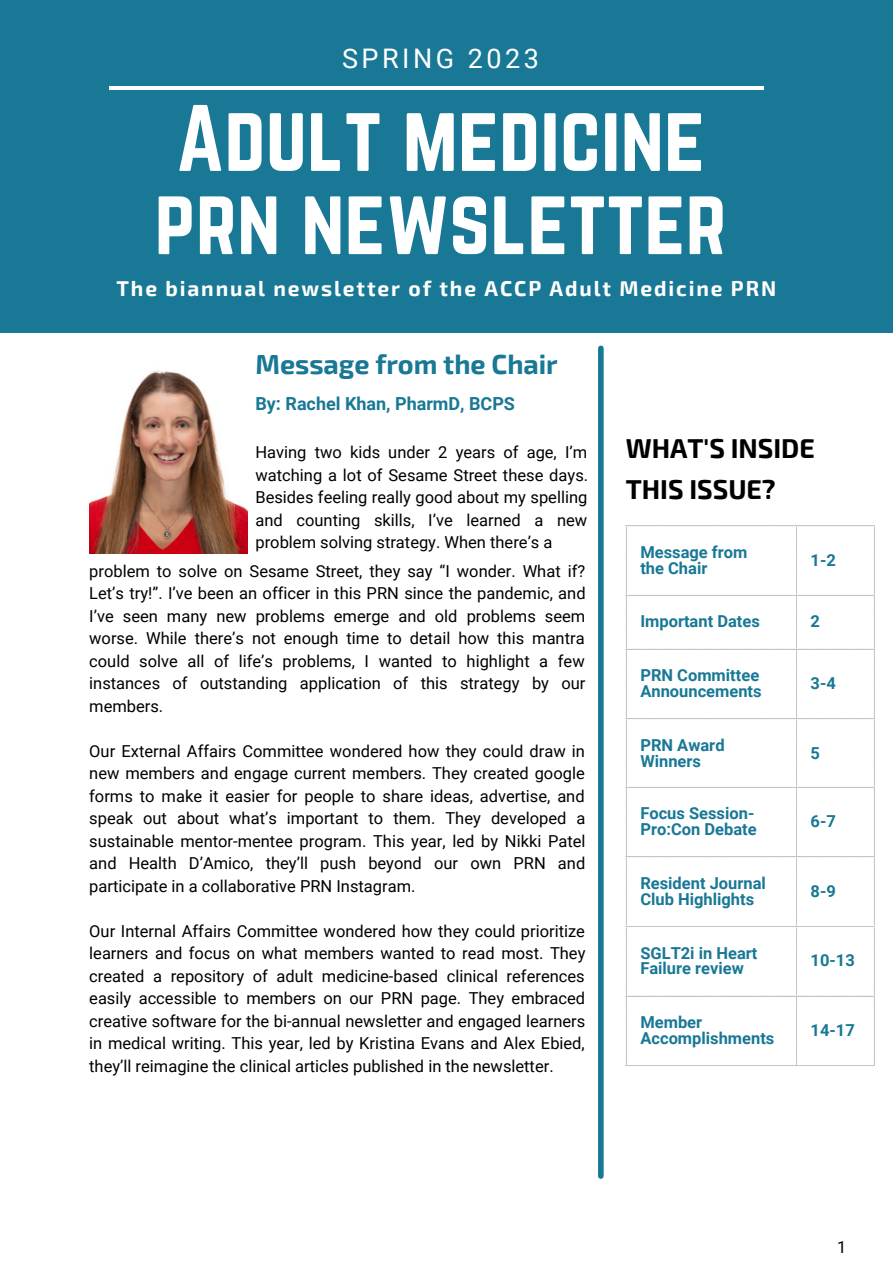
<style>
.page{position:relative;width:893px;height:1264px;background:#fff}
.page>*{position:absolute;margin:0;border:0;box-sizing:border-box;transform-origin:0 0}
.t1{font:82.5px/83.2px "Norwester";color:#fff}
.t2{font:700 27px "Exo 2";color:#187895}
.t3{font:27px "Roboto";letter-spacing:.13em;color:#fff}
.t4{font:700 26.7px/41.1px "Exo 2";color:#000}
.t5{font:700 21px "Exo 2";letter-spacing:.09em;color:#fff}
.t6{font:700 18px "Roboto";color:#187895}
.t7{font:16.5px/22.5px "Roboto";color:#000;text-align:justify}
.t8{font:700 16.5px/15.8px "Roboto";color:#187895}
</style>
<div class="page">
<div style="left:0;top:0;width:892px;height:332px;background:#187895"></div>
<hr style="left:109px;top:86px;width:654px;height:4px;background:#fff">
<img style="left:89px;top:370px;width:159px;height:183px">
<div style="left:598px;top:348px;width:5px;height:828px;background:#187895"></div>
<svg style="left:625px;top:525px;width:249px;height:541px"></svg>
<h2 class="t3" style="left:342px;top:43px;width:198px">SPRING 2023</h2>
<h1 class="t1" style="left:154px;top:96px;width:573px">Adult medicine prn newsletter</h1>
<p class="t5" style="left:116px;top:275px;width:661px">The biannual newsletter of the ACCP Adult Medicine PRN</p>
<h2 class="t2" style="left:255px;top:347px;width:304px">Message from the Chair</h2>
<p class="t6" style="left:255px;top:393px;width:261px">By: Rachel Khan, PharmD, BCPS</p>
<p class="t7" style="left:255px;top:441px;width:334px">Having two kids under 2 years of age, I’m watching a lot of Sesame Street these days.<br>Besides feeling really good about my spelling and counting skills, I’ve learned a new problem solving strategy. When there’s a</p>
<p class="t7" style="left:89px;top:560px;width:498px">problem to solve on Sesame Street, they say “I wonder. What if?<br>Let’s try!”. I’ve been an officer in this PRN since the pandemic, and I’ve seen many new problems emerge and old problems seem worse. While there’s not enough time to detail how this mantra could solve all of life’s problems, I wanted to highlight a few instances of outstanding application of this strategy by our members.</p>
<p class="t7" style="left:89px;top:739px;width:498px">Our External Affairs Committee wondered how they could draw in new members and engage current members. They created google forms to make it easier for people to share ideas, advertise, and speak out about what’s important to them. They developed a sustainable mentor-mentee program. This year, led by Nikki Patel and Health D’Amico, they’ll push beyond our own PRN and participate in a collaborative PRN Instagram.</p>
<p class="t7" style="left:89px;top:919px;width:497px">Our Internal Affairs Committee wondered how they could prioritize learners and focus on what members wanted to read most. They created a repository of adult medicine-based clinical references easily accessible to members on our PRN page. They embraced creative software for the bi-annual newsletter and engaged learners in medical writing. This year, led by Kristina Evans and Alex Ebied, they’ll reimagine the clinical articles published in the newsletter.</p>
<h3 class="t4" style="left:625px;top:427px;width:190px">WHAT'S INSIDE<br>THIS ISSUE?</h3>
<p class="t8" style="left:640px;top:544px;width:109px">Message from the Chair</p>
<p class="t8" style="left:810px;top:552px;width:27px">1-2</p>
<p class="t8" style="left:640px;top:614px;width:121px">Important Dates</p>
<p class="t8" style="left:810px;top:614px;width:11px">2</p>
<p class="t8" style="left:640px;top:667px;width:123px">PRN Committee<br>Announcements</p>
<p class="t8" style="left:810px;top:675px;width:27px">3-4</p>
<p class="t8" style="left:640px;top:737px;width:86px">PRN Award<br>Winners</p>
<p class="t8" style="left:810px;top:745px;width:11px">5</p>
<p class="t8" style="left:640px;top:805px;width:118px">Focus Session-<br>Pro:Con Debate</p>
<p class="t8" style="left:810px;top:813px;width:27px">6-7</p>
<p class="t8" style="left:640px;top:875px;width:127px">Resident Journal<br>Club Highlights</p>
<p class="t8" style="left:810px;top:883px;width:27px">8-9</p>
<p class="t8" style="left:640px;top:945px;width:119px">SGLT2i in Heart<br>Failure review</p>
<p class="t8" style="left:810px;top:952px;width:46px">10-13</p>
<p class="t8" style="left:640px;top:1014px;width:135px">Member<br>Accomplishments</p>
<p class="t8" style="left:810px;top:1022px;width:46px">14-17</p>
<p class="t7" style="left:837px;top:1235px;width:11px">1</p>
</div>
